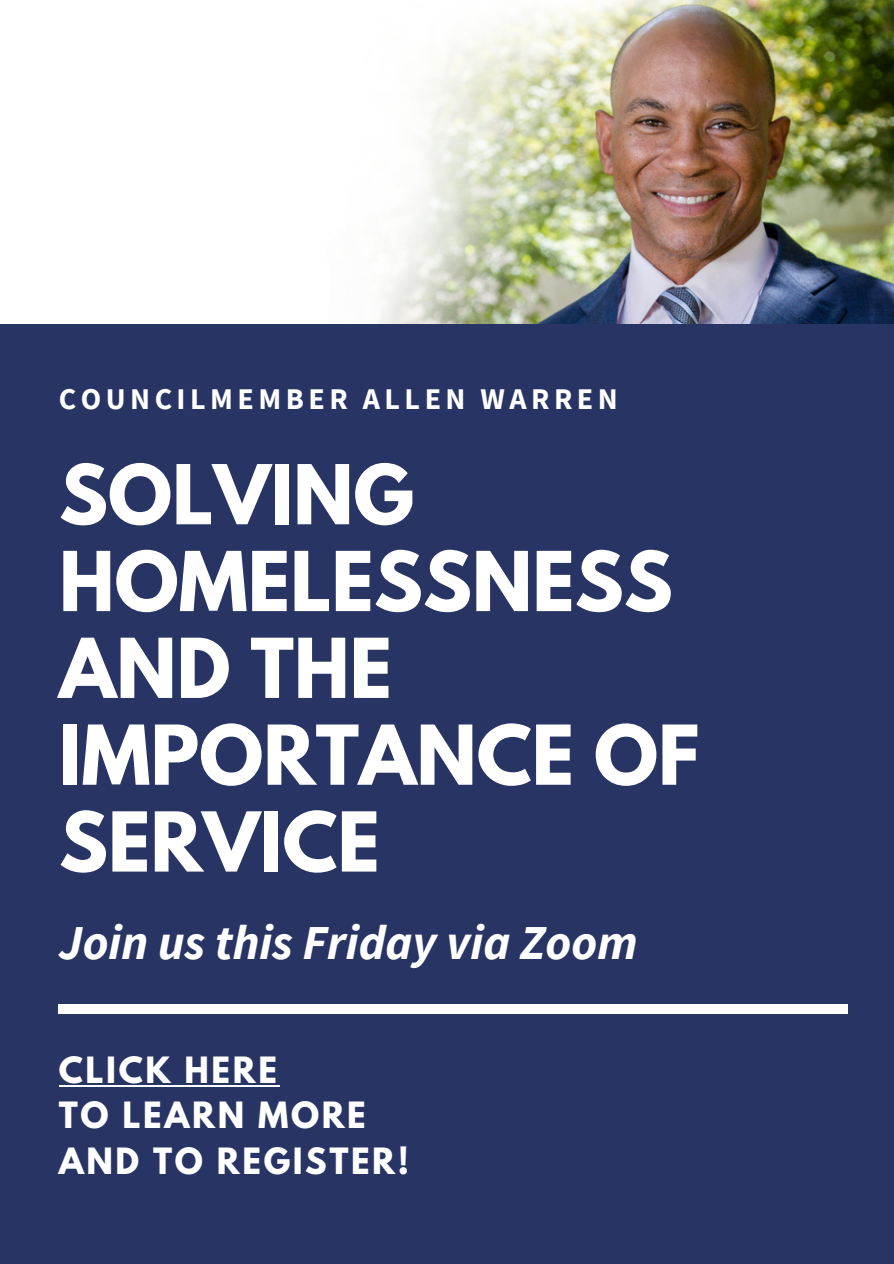
<style>
.page{position:relative;width:894px;height:1264px;background:#fff}
.page>*{position:absolute;margin:0;border:0;box-sizing:border-box;transform-origin:0 0}
.t1{font:700 73.05px/86.8px "League Spartan";color:#fff}
.t2{font:italic 700 48.6px "Source Sans Pro";color:#fff}
.t3{font:700 32.1px/45.3px "League Spartan";letter-spacing:.08em;color:#fff}
.t4{font:700 30px "Source Sans Pro";letter-spacing:.15em;color:#fff}
</style>
<div class="page">
<img style="left:0;top:0;width:893px;height:325px">
<div style="left:0;top:325px;width:893px;height:938px;background:#283464"></div>
<hr style="left:59px;top:1084px;width:220px;height:2px;background:#fff">
<div style="left:59px;top:1004px;width:788px;height:10px;background:#fff"></div>
<p class="t4" style="left:59px;top:380px;width:560px">COUNCILMEMBER ALLEN WARREN</p>
<p class="t1" style="left:59px;top:461px;width:642px">SOLVING<br>HOMELESSNESS<br>AND THE<br>IMPORTANCE OF<br>SERVICE</p>
<p class="t2" style="left:59px;top:911px;width:580px">Join us this Friday via Zoom</p>
<p class="t3" style="left:59px;top:1051px;width:351px">CLICK HERE<br>TO LEARN MORE<br>AND TO REGISTER!</p>
</div>
